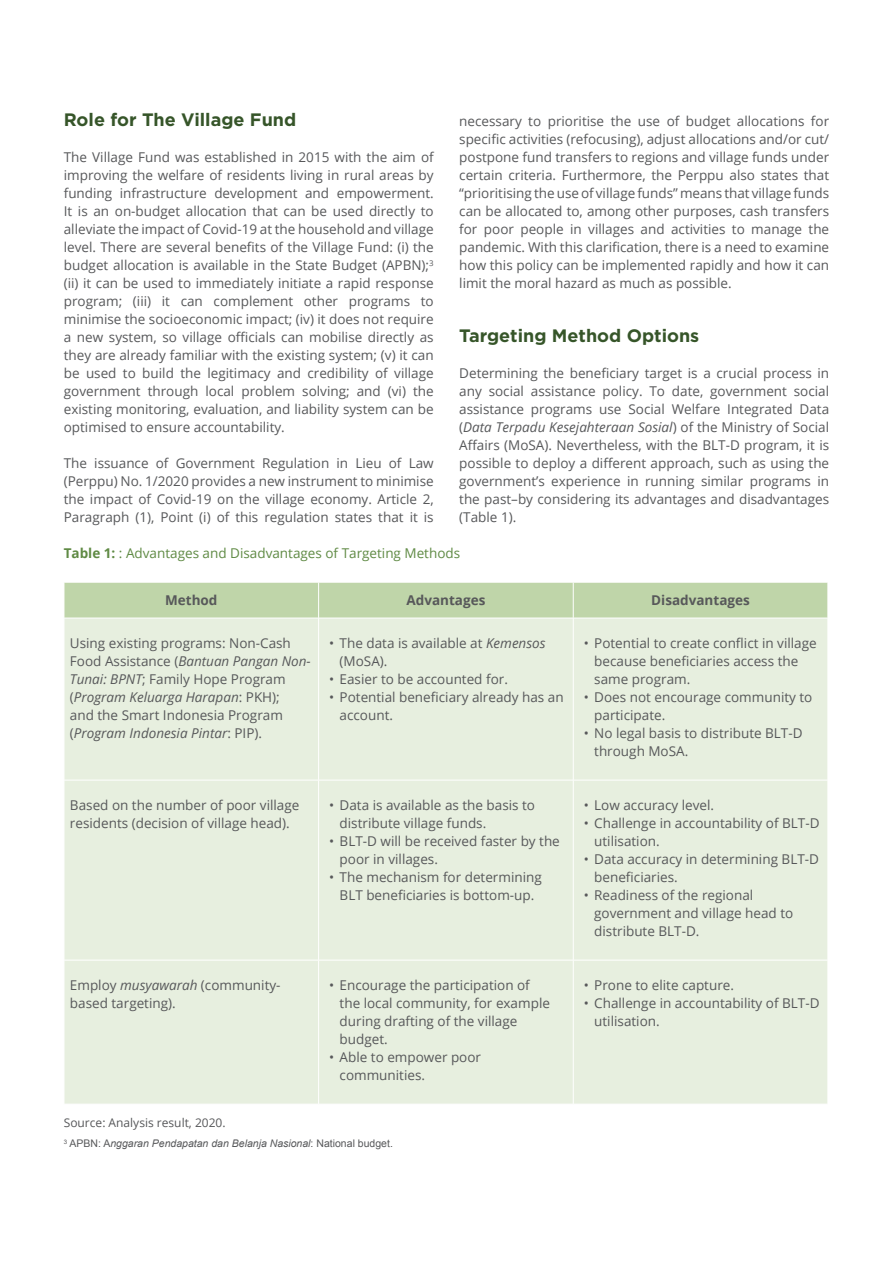
<style>
.page{position:relative;width:893px;height:1263px;background:#fff}
.page>*{position:absolute;margin:0;border:0;box-sizing:border-box;transform-origin:0 0}
.t1{font:700 18px "Gotham";color:#365529}
.Paragraph_Style_1{font:13.5px/18px "Open Sans";color:#57585a}
.t2{font:13.5px "Open Sans";color:#5f8a44}
.t3{font:700 13.5px "Open Sans";color:#57585a}
.t4{font:12px "Open Sans";color:#57585a}
.t5{font:italic 10.5px "Arial";color:#57585a}
.s1{font-style:italic}
.s2{font-weight:700}
.s3{font-style:normal}
</style>
<div class="page">
<div style="left:65px;top:583px;width:763px;height:35px;background:#bfd5a9"></div>
<div style="left:65px;top:619px;width:763px;height:485px;background:#e7efdf"></div>
<hr style="left:318px;top:582px;width:1px;height:36px;background:#fff">
<hr style="left:573px;top:582px;width:1px;height:36px;background:#fff">
<hr style="left:318px;top:618px;width:1px;height:162px;background:#fff">
<hr style="left:573px;top:618px;width:1px;height:162px;background:#fff">
<hr style="left:64px;top:780px;width:255px;height:1px;background:#fff">
<hr style="left:319px;top:780px;width:254px;height:1px;background:#fff">
<hr style="left:318px;top:780px;width:1px;height:180px;background:#fff">
<hr style="left:573px;top:780px;width:255px;height:1px;background:#fff">
<hr style="left:573px;top:780px;width:1px;height:180px;background:#fff">
<hr style="left:64px;top:960px;width:255px;height:1px;background:#fff">
<hr style="left:319px;top:960px;width:254px;height:1px;background:#fff">
<hr style="left:318px;top:960px;width:1px;height:144px;background:#fff">
<hr style="left:573px;top:960px;width:255px;height:1px;background:#fff">
<hr style="left:573px;top:960px;width:1px;height:144px;background:#fff">
<p class="t1" style="left:64px;top:108px;width:234px">Role for The Village Fund</p>
<p class="Paragraph_Style_1" style="left:64px;top:148px;width:371px;text-align:justify">The Village Fund was established in 2015 with the aim of improving the welfare of residents living in rural areas by funding infrastructure development and empowerment.<br>It is an on-budget allocation that can be used directly to alleviate the impact of Covid-19 at the household and village level. There are several benefits of the Village Fund: (i) the budget allocation is available in the State Budget (APBN);<sup>3 </sup>(ii) it can be used to immediately initiate a rapid response program; (iii) it can complement other programs to minimise the socioeconomic impact; (iv) it does not require a new system, so village officials can mobilise directly as they are already familiar with the existing system; (v) it can be used to build the legitimacy and credibility of village government through local problem solving; and (vi) the existing monitoring, evaluation, and liability system can be optimised to ensure accountability.</p>
<p class="Paragraph_Style_1" style="left:64px;top:454px;width:371px;text-align:justify">The issuance of Government Regulation in Lieu of Law (Perppu) No. 1/2020 provides a new instrument to minimise the impact of Covid-19 on the village economy. Article 2, Paragraph (1), Point (i) of this regulation states that it is</p>
<p class="Paragraph_Style_1" style="left:459px;top:112px;width:371px;text-align:justify">necessary to prioritise the use of budget allocations for specific activities (refocusing), adjust allocations and/or cut/ postpone fund transfers to regions and village funds under certain criteria. Furthermore, the Perppu also states that “prioritising the use of village funds” means that village funds can be allocated to, among other purposes, cash transfers for poor people in villages and activities to manage the pandemic. With this clarification, there is a need to examine how this policy can be implemented rapidly and how it can limit the moral hazard as much as possible.</p>
<p class="t1" style="left:459px;top:324px;width:242px">Targeting Method Options</p>
<p class="Paragraph_Style_1" style="left:459px;top:364px;width:371px;text-align:justify">Determining the beneficiary target is a crucial process in any social assistance policy. To date, government social assistance programs use Social Welfare Integrated Data (<span class="s1">Data Terpadu Kesejahteraan Sosial</span>) of the Ministry of Social Affairs (MoSA). Nevertheless, with the BLT-D program, it is possible to deploy a different approach, such as using the government’s experience in running similar programs in the past–by considering its advantages and disadvantages (Table 1).</p>
<p class="t2" style="left:64px;top:544px;width:398px"><span class="s2">Table 1:</span> : Advantages and Disadvantages of Targeting Methods</p>
<p class="t3" style="left:165px;top:591px;width:54px">Method</p>
<p class="t3" style="left:406px;top:591px;width:80px">Advantages</p>
<p class="t3" style="left:651px;top:591px;width:100px">Disadvantages</p>
<p class="Paragraph_Style_1" style="left:70px;top:634px;width:242px">Using existing programs: Non-Cash Food Assistance (<span class="s1">Bantuan Pangan Non-Tunai: BPNT</span>; Family Hope Program (<span class="s1">Program Keluarga Harapan</span>: PKH);<br>and the Smart Indonesia Program (<span class="s1">Program Indonesia Pintar</span>: PIP).</p>
<p class="Paragraph_Style_1" style="left:340px;top:634px;width:207px;text-indent:-10px">• The data is available at <span class="s1">Kemensos </span>(MoSA).</p>
<p class="Paragraph_Style_1" style="left:594px;top:634px;width:224px;text-indent:-10px">• Potential to create conflict in village because beneficiaries access the same program.</p>
<p class="Paragraph_Style_1" style="left:594px;top:688px;width:220px;text-indent:-10px">• Does not encourage community to participate.</p>
<p class="Paragraph_Style_1" style="left:594px;top:724px;width:210px;text-indent:-10px">• No legal basis to distribute BLT-D through MoSA.</p>
<p class="Paragraph_Style_1" style="left:329px;top:670px;width:180px">• Easier to be accounted for.</p>
<p class="Paragraph_Style_1" style="left:340px;top:688px;width:226px;text-indent:-10px">• Potential beneficiary already has an account.</p>
<p class="Paragraph_Style_1" style="left:70px;top:796px;width:231px">Based on the number of poor village residents (decision of village head).</p>
<p class="Paragraph_Style_1" style="left:340px;top:796px;width:197px;text-indent:-10px">• Data is available as the basis to distribute village funds.</p>
<p class="Paragraph_Style_1" style="left:340px;top:832px;width:222px;text-indent:-10px">• BLT-D will be received faster by the poor in villages.</p>
<p class="Paragraph_Style_1" style="left:329px;top:868px;width:214px;text-align:center">• The mechanism for determining<br>BLT beneficiaries is bottom-up.</p>
<p class="Paragraph_Style_1" style="left:70px;top:976px;width:212px">Employ <span class="s1">musyawarah</span> (community&shy;based targeting).</p>
<p class="Paragraph_Style_1" style="left:340px;top:976px;width:212px;text-indent:-10px">• Encourage the participation of the local community, for example during drafting of the village budget.</p>
<p class="Paragraph_Style_1" style="left:340px;top:1048px;width:143px;text-indent:-10px">• Able to empower poor communities.</p>
<p class="t4" style="left:64px;top:1114px;width:163px">Source: Analysis result, 2020.</p>
<p class="t5" style="left:64px;top:1137px;width:331px"><sup>3</sup> <span class="s3">APBN: A</span>nggaran Pendapatan dan Belanja Nasional<span class="s3">: National budget.</span></p>
<p class="Paragraph_Style_1" style="left:584px;top:796px;width:132px">• Low accuracy level.</p>
<p class="Paragraph_Style_1" style="left:594px;top:814px;width:227px;text-indent:-10px">• Challenge in accountability of BLT-D utilisation.</p>
<p class="Paragraph_Style_1" style="left:594px;top:850px;width:226px;text-indent:-10px">• Data accuracy in determining BLT-D beneficiaries.</p>
<p class="Paragraph_Style_1" style="left:594px;top:886px;width:201px;text-indent:-10px">• Readiness of the regional government and village head to distribute BLT-D.</p>
<p class="Paragraph_Style_1" style="left:584px;top:976px;width:152px">• Prone to elite capture.</p>
<p class="Paragraph_Style_1" style="left:594px;top:994px;width:227px;text-indent:-10px">• Challenge in accountability of BLT-D utilisation.</p>
</div>
